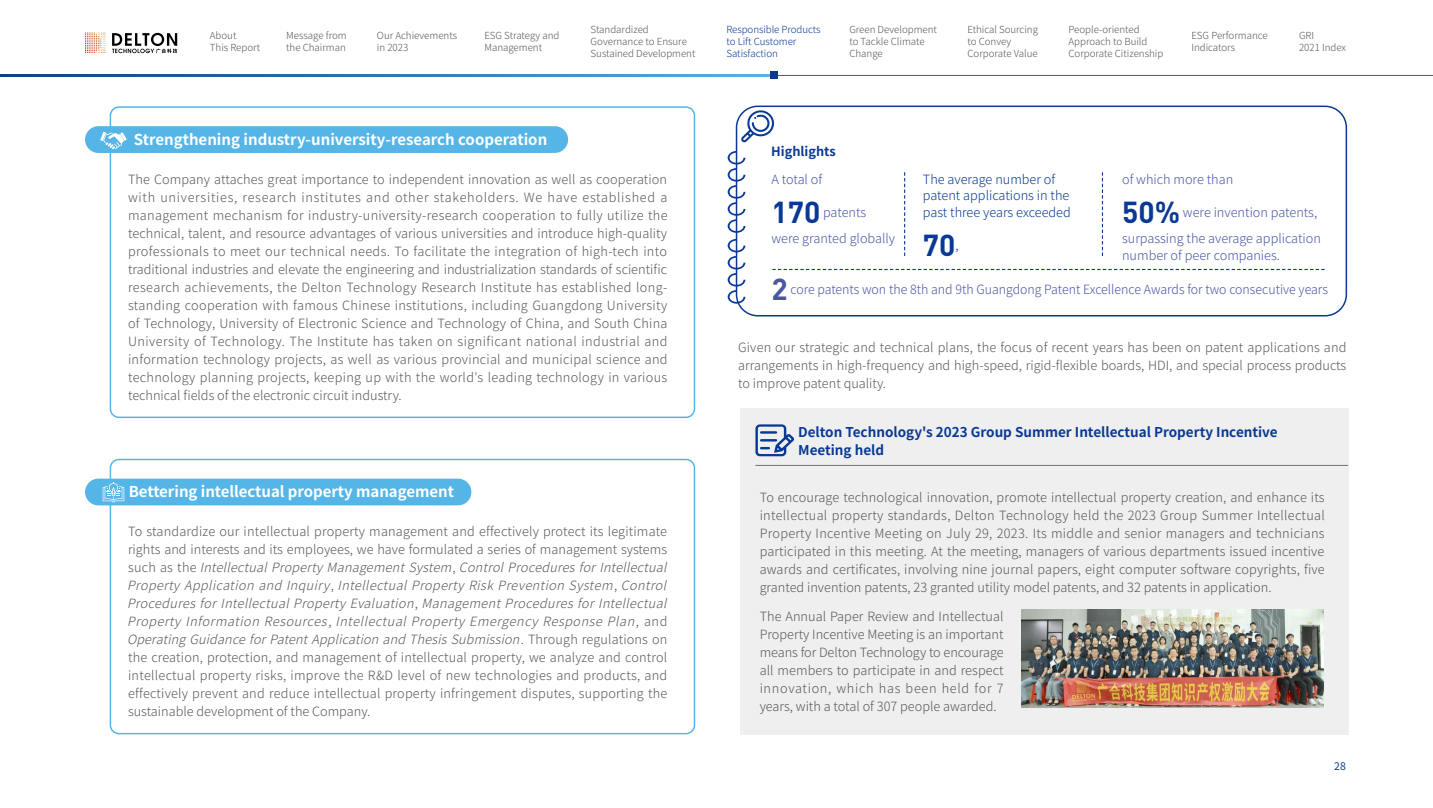
<style>
.page{position:relative;width:1433px;height:808px;background:#fff}
.page>*{position:absolute;margin:0;border:0;box-sizing:border-box;transform-origin:0 0}
.t1{font:700 30px "DIN";color:#093994}
.t2{font:700 30px "DIN";color:#4a56a4}
.t3{font:700 15px "Source Han Sans K Bold";letter-spacing:-.005em;color:#fff}
.t4{font:700 13.5px/18px "Source Han Sans K Bold";color:#093994}
.t5{font:300 12.75px/18px "Source Han Sans K";letter-spacing:.005em;color:#595757;text-align:justify}
.t6{font:300 12.75px/25.8px "Source Han Sans K";color:#4a56a4}
.t7{font:300 12.75px/16.5px "Source Han Sans K";color:#093994}
.t8{font:700 12.75px "Source Han Sans K Bold";color:#093994}
.t9{font:10.5px "Source Han Sans CN";color:#093994}
.t10{font:300 9.75px/12px "Source Han Sans K";color:#595757}
.t11{font:300 9.75px/12px "Source Han Sans K";letter-spacing:-.005em;color:#093994}
.s1{font-style:italic}
</style>
<div class="page">
<hr style="left:0;top:75px;width:1433px;height:1px;background:#595757">
<svg style="left:0;top:75px;width:770px;height:1px"></svg>
<svg style="left:85px;top:33px;width:20px;height:16px"></svg>
<svg style="left:112px;top:33px;width:65px;height:20px"></svg>
<div style="left:770px;top:72px;width:7px;height:7px;background:#093994"></div>
<div style="left:736px;top:106px;width:611px;height:210px;border:2px solid #093994;border-radius:21px"></div>
<div style="left:85px;top:479px;width:386px;height:26px;background:#55b5e7;border-radius:13px"></div>
<div style="left:110px;top:106px;width:585px;height:312px;border:2px solid #55b5e7;border-radius:9px"></div>
<div style="left:110px;top:459px;width:585px;height:275px;border:2px solid #55b5e7;border-radius:9px"></div>
<div style="left:85px;top:126px;width:483px;height:27px;background:#55b5e7;border-radius:13px"></div>
<svg style="left:103px;top:482px;width:21px;height:20px"></svg>
<svg style="left:100px;top:132px;width:27px;height:17px"></svg>
<div style="left:740px;top:408px;width:609px;height:327px;background:#efefef"></div>
<hr style="left:755px;top:465px;width:593px;height:1px;background:#727171">
<svg style="left:755px;top:424px;width:39px;height:32px"></svg>
<img style="left:1022px;top:610px;width:302px;height:97px">
<svg style="left:741px;top:109px;width:33px;height:33px"></svg>
<svg style="left:728px;top:151px;width:17px;height:82px"></svg>
<svg style="left:728px;top:239px;width:17px;height:65px"></svg>
<svg style="left:772px;top:269px;width:552px;height:1px"></svg>
<svg style="left:904px;top:172px;width:1px;height:84px"></svg>
<svg style="left:1102px;top:172px;width:1px;height:84px"></svg>
<p class="t10" style="left:210px;top:30px;width:52px">About<br>This Report</p>
<p class="t10" style="left:286px;top:30px;width:62px">Message from the Chairman</p>
<p class="t10" style="left:377px;top:30px;width:82px">Our Achievements in 2023</p>
<p class="t10" style="left:484px;top:30px;width:77px">ESG Strategy and<br>Management</p>
<p class="t10" style="left:591px;top:24px;width:106px">Standardized<br>Governance to Ensure<br>Sustained Development</p>
<p class="t11" style="left:726px;top:24px;width:96px">Responsible Products to Lift Customer<br>Satisfaction</p>
<p class="t10" style="left:849px;top:24px;width:89px">Green Development to Tackle Climate<br>Change</p>
<p class="t10" style="left:967px;top:24px;width:72px">Ethical Sourcing to Convey<br>Corporate Value</p>
<p class="t10" style="left:1068px;top:24px;width:96px">People-oriented<br>Approach to Build<br>Corporate Citizenship</p>
<p class="t10" style="left:1191px;top:30px;width:78px">ESG Performance<br>Indicators</p>
<p class="t10" style="left:1299px;top:30px;width:49px">GRI<br>2021 Index</p>
<p class="t3" style="left:134px;top:132px;width:415px">Strengthening industry-university-research cooperation</p>
<p class="t5" style="left:128px;top:170px;width:541px">The Company attaches great importance to independent innovation as well as cooperation with universities, research institutes and other stakeholders. We have established a management mechanism for industry-university-research cooperation to fully utilize the technical, talent, and resource advantages of various universities and introduce high-quality professionals to meet our technical needs. To facilitate the integration of high-tech into traditional industries and elevate the engineering and industrialization standards of scientific research achievements, the Delton Technology Research Institute has established long&shy;standing cooperation with famous Chinese institutions, including Guangdong University of Technology, University of Electronic Science and Technology of China, and South China University of Technology. The Institute has taken on significant national industrial and information technology projects, as well as various provincial and municipal science and technology planning projects, keeping up with the world's leading technology in various technical fields of the electronic circuit industry.</p>
<p class="t3" style="left:129px;top:483px;width:327px">Bettering intellectual property management</p>
<p class="t5" style="left:127px;top:523px;width:549px;text-align:left">To standardize our intellectual property management and effectively protect its legitimate rights and interests and its employees, we have formulated a series of management systems s u c h a s t h e <span class="s1">IntellectualPropertyManagementSystem</span>, <span class="s1">ControlProceduresforIntellectual PropertyApplicationandInquiry</span>, <span class="s1">IntellectualPropertyRiskPreventionSystem</span>, <span class="s1">Control ProceduresforIntellectualPropertyEvaluation</span>, <span class="s1">ManagementProceduresforIntellectual PropertyInformationResources</span>, <span class="s1">IntellectualPropertyEmergencyResponsePlan</span>, a n d <span class="s1">OperatingGuidanceforPatentApplicationandThesisSubmission</span>. T h r o u g h r e g u l a t i o n s o n the creation, protection, and management of intellectual property, we analyze and control intellectual property risks, improve the R&amp;D level of new technologies and products, and effectively prevent and reduce intellectual property infringement disputes, supporting the sustainable development of the Company.</p>
<p class="t8" style="left:771px;top:145px;width:66px">Highlights</p>
<p class="t6" style="left:771px;top:166px;width:52px">A total of</p>
<h1 class="t1" style="left:771px;top:193px;width:50px">170</h1>
<p class="t6" style="left:1122px;top:166px;width:113px">of which more than</p>
<h1 class="t1" style="left:1122px;top:193px;width:60px">50%</h1>
<p class="t7" style="left:923px;top:171px;width:149px">The average number of patent applications in the past three years exceeded</p>
<h1 class="t1" style="left:923px;top:226px;width:34px">70</h1>
<p class="t6" style="left:1122px;top:200px;width:200px;text-align:right">were invention patents, surpassing the average application</p>
<p class="t6" style="left:1122px;top:242px;width:159px">number of peer companies.</p>
<p class="t6" style="left:771px;top:200px;width:125px;text-indent:52px">patents were granted globally</p>
<h1 class="t2" style="left:771px;top:269px;width:18px">2</h1>
<p class="t6" style="left:791px;top:276px;width:539px">core patents won the 8th and 9th Guangdong Patent Excellence Awards for two consecutive years</p>
<p class="t7" style="left:955px;top:237px;width:5px">,</p>
<p class="t5" style="left:738px;top:338px;width:610px">Given our strategic and technical plans, the focus of recent years has been on patent applications and arrangements in high-frequency and high-speed, rigid-flexible boards, HDI, and special process products to improve patent quality.</p>
<p class="t4" style="left:798px;top:423px;width:481px">Delton Technology's 2023 Group Summer Intellectual Property Incentive<br>Meeting held</p>
<p class="t5" style="left:760px;top:489px;width:567px">To encourage technological innovation, promote intellectual property creation, and enhance its intellectual property standards, Delton Technology held the 2023 Group Summer Intellectual Property Incentive Meeting on July 29, 2023. Its middle and senior managers and technicians participated in this meeting. At the meeting, managers of various departments issued incentive awards and certificates, involving nine journal papers, eight computer software copyrights, five granted invention patents, 23 granted utility model patents, and 32 patents in application.</p>
<p class="t5" style="left:760px;top:607px;width:245px">The Annual Paper Review and Intellectual Property Incentive Meeting is an important means for Delton Technology to encourage all members to participate in and respect innovation, which has been held for 7 years, with a total of 307 people awarded.</p>
<p class="t9" style="left:1334px;top:760px;width:13px">28</p>
</div>
